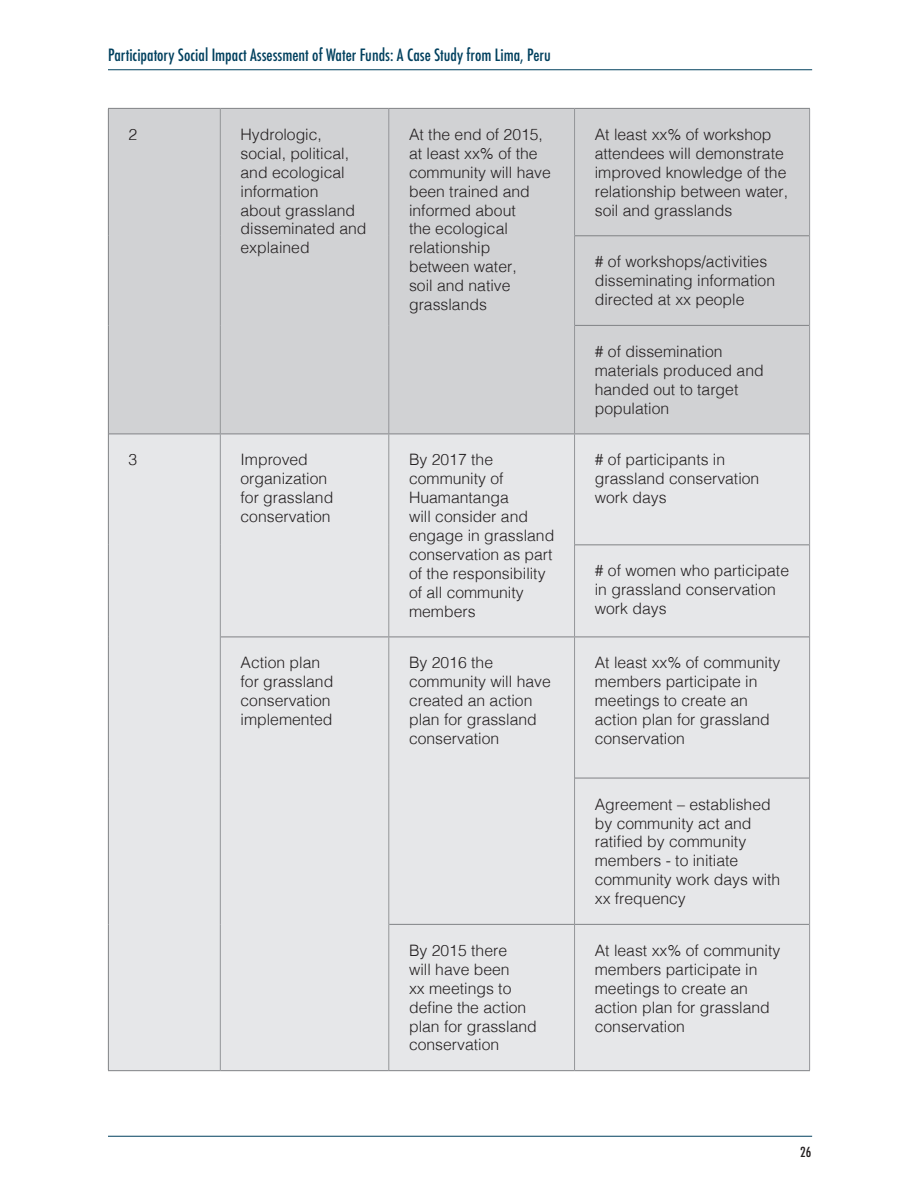
<style>
.page{position:relative;width:918px;height:1188px;background:#fff}
.page>*{position:absolute;margin:0;border:0;box-sizing:border-box;transform-origin:0 0}
.t1{font:500 condensed 16.5px "Futura";color:#00405e}
.Table_text{font:300 15.75px/18.9px "Helvetica";color:#231f20}
.t2{font:500 condensed 13.5px "Futura";color:#231f20}
</style>
<div class="page">
<hr style="left:108px;top:69px;width:704px;height:1px;background:#00405e">
<hr style="left:108px;top:1136px;width:704px;height:1px;background:#00405e">
<div style="left:109px;top:109px;width:700px;height:325px;background:#d1d2d4"></div>
<div style="left:109px;top:435px;width:700px;height:635px;background:#e6e7e9"></div>
<hr style="left:108px;top:108px;width:112px;height:1px;background:#808285">
<hr style="left:220px;top:108px;width:169px;height:1px;background:#808285">
<hr style="left:389px;top:108px;width:186px;height:1px;background:#808285">
<hr style="left:575px;top:108px;width:235px;height:1px;background:#808285">
<hr style="left:575px;top:235px;width:234px;height:1px;background:#808285">
<hr style="left:575px;top:325px;width:234px;height:1px;background:#808285">
<hr style="left:109px;top:434px;width:111px;height:1px;background:#808285">
<hr style="left:220px;top:434px;width:169px;height:1px;background:#808285">
<hr style="left:389px;top:434px;width:186px;height:1px;background:#808285">
<hr style="left:575px;top:434px;width:234px;height:1px;background:#808285">
<hr style="left:575px;top:544px;width:234px;height:1px;background:#808285">
<hr style="left:221px;top:637px;width:168px;height:1px;background:#808285">
<hr style="left:389px;top:637px;width:186px;height:1px;background:#808285">
<hr style="left:575px;top:637px;width:234px;height:1px;background:#808285">
<hr style="left:575px;top:778px;width:234px;height:1px;background:#808285">
<hr style="left:389px;top:924px;width:186px;height:1px;background:#808285">
<hr style="left:575px;top:924px;width:234px;height:1px;background:#808285">
<hr style="left:108px;top:1070px;width:112px;height:1px;background:#808285">
<hr style="left:220px;top:1070px;width:169px;height:1px;background:#808285">
<hr style="left:389px;top:1070px;width:186px;height:1px;background:#808285">
<hr style="left:575px;top:1070px;width:235px;height:1px;background:#808285">
<hr style="left:108px;top:109px;width:1px;height:127px;background:#808285">
<hr style="left:108px;top:236px;width:1px;height:89px;background:#808285">
<hr style="left:108px;top:325px;width:1px;height:109px;background:#808285">
<hr style="left:108px;top:434px;width:1px;height:111px;background:#808285">
<hr style="left:108px;top:545px;width:1px;height:92px;background:#808285">
<hr style="left:108px;top:637px;width:1px;height:141px;background:#808285">
<hr style="left:108px;top:778px;width:1px;height:146px;background:#808285">
<hr style="left:108px;top:924px;width:1px;height:146px;background:#808285">
<hr style="left:220px;top:109px;width:1px;height:127px;background:#939598">
<hr style="left:388px;top:109px;width:1px;height:127px;background:#939598">
<hr style="left:574px;top:109px;width:1px;height:127px;background:#939598">
<hr style="left:809px;top:109px;width:1px;height:127px;background:#939598">
<hr style="left:220px;top:236px;width:1px;height:89px;background:#939598">
<hr style="left:388px;top:236px;width:1px;height:89px;background:#939598">
<hr style="left:574px;top:236px;width:1px;height:89px;background:#939598">
<hr style="left:809px;top:236px;width:1px;height:89px;background:#939598">
<hr style="left:220px;top:325px;width:1px;height:109px;background:#939598">
<hr style="left:388px;top:325px;width:1px;height:109px;background:#939598">
<hr style="left:574px;top:325px;width:1px;height:109px;background:#939598">
<hr style="left:809px;top:325px;width:1px;height:109px;background:#939598">
<hr style="left:220px;top:434px;width:1px;height:111px;background:#939598">
<hr style="left:388px;top:434px;width:1px;height:111px;background:#939598">
<hr style="left:574px;top:434px;width:1px;height:111px;background:#939598">
<hr style="left:809px;top:434px;width:1px;height:111px;background:#939598">
<hr style="left:220px;top:545px;width:1px;height:92px;background:#939598">
<hr style="left:388px;top:545px;width:1px;height:92px;background:#939598">
<hr style="left:574px;top:545px;width:1px;height:92px;background:#939598">
<hr style="left:809px;top:545px;width:1px;height:92px;background:#939598">
<hr style="left:220px;top:637px;width:1px;height:141px;background:#939598">
<hr style="left:388px;top:637px;width:1px;height:141px;background:#939598">
<hr style="left:574px;top:637px;width:1px;height:141px;background:#939598">
<hr style="left:809px;top:637px;width:1px;height:141px;background:#939598">
<hr style="left:220px;top:778px;width:1px;height:146px;background:#939598">
<hr style="left:388px;top:778px;width:1px;height:146px;background:#939598">
<hr style="left:574px;top:778px;width:1px;height:146px;background:#939598">
<hr style="left:809px;top:778px;width:1px;height:146px;background:#939598">
<hr style="left:220px;top:924px;width:1px;height:146px;background:#939598">
<hr style="left:388px;top:924px;width:1px;height:146px;background:#939598">
<hr style="left:574px;top:925px;width:1px;height:145px;background:#939598">
<hr style="left:809px;top:924px;width:1px;height:146px;background:#939598">
<p class="t1" style="left:108px;top:45px;width:444px">Participatory Social Impact Assessment of Water Funds: A Case Study from Lima, Peru</p>
<p class="Table_text" style="left:129px;top:124px;width:10px">2</p>
<p class="Table_text" style="left:241px;top:124px;width:128px">Hydrologic, social, political, and ecological information<br>about grassland disseminated and explained</p>
<p class="Table_text" style="left:409px;top:124px;width:143px">At the end of 2015, at least xx% of the community will have been trained and informed about<br>the ecological relationship between water,<br>soil and native grasslands</p>
<p class="Table_text" style="left:595px;top:124px;width:195px">At least xx% of workshop attendees will demonstrate improved knowledge of the relationship between water, soil and grasslands</p>
<p class="Table_text" style="left:595px;top:251px;width:182px"># of workshops/activities disseminating information directed at xx people</p>
<p class="Table_text" style="left:595px;top:341px;width:170px"># of dissemination materials produced and handed out to target population</p>
<p class="Table_text" style="left:129px;top:449px;width:10px">3</p>
<p class="Table_text" style="left:241px;top:449px;width:94px">Improved organization for grassland conservation</p>
<p class="Table_text" style="left:409px;top:449px;width:147px">By 2017 the community of<br>Huamantanga<br>will consider and engage in grassland conservation as part of the responsibility of all community members</p>
<p class="Table_text" style="left:595px;top:449px;width:166px"># of participants in grassland conservation work days</p>
<p class="Table_text" style="left:595px;top:560px;width:196px"># of women who participate in grassland conservation work days</p>
<p class="Table_text" style="left:241px;top:652px;width:94px">Action plan for grassland conservation implemented</p>
<p class="Table_text" style="left:409px;top:652px;width:143px">By 2016 the community will have created an action plan for grassland conservation</p>
<p class="Table_text" style="left:595px;top:652px;width:187px">At least xx% of community members participate in meetings to create an action plan for grassland conservation</p>
<p class="Table_text" style="left:595px;top:793px;width:187px">Agreement – established by community act and ratified by community members - to initiate community work days with xx frequency</p>
<p class="Table_text" style="left:409px;top:940px;width:129px">By 2015 there<br>will have been<br>xx meetings to define the action plan for grassland conservation</p>
<p class="Table_text" style="left:595px;top:940px;width:187px">At least xx% of community members participate in meetings to create an action plan for grassland conservation</p>
<p class="t2" style="left:800px;top:1143px;width:13px">26</p>
</div>
